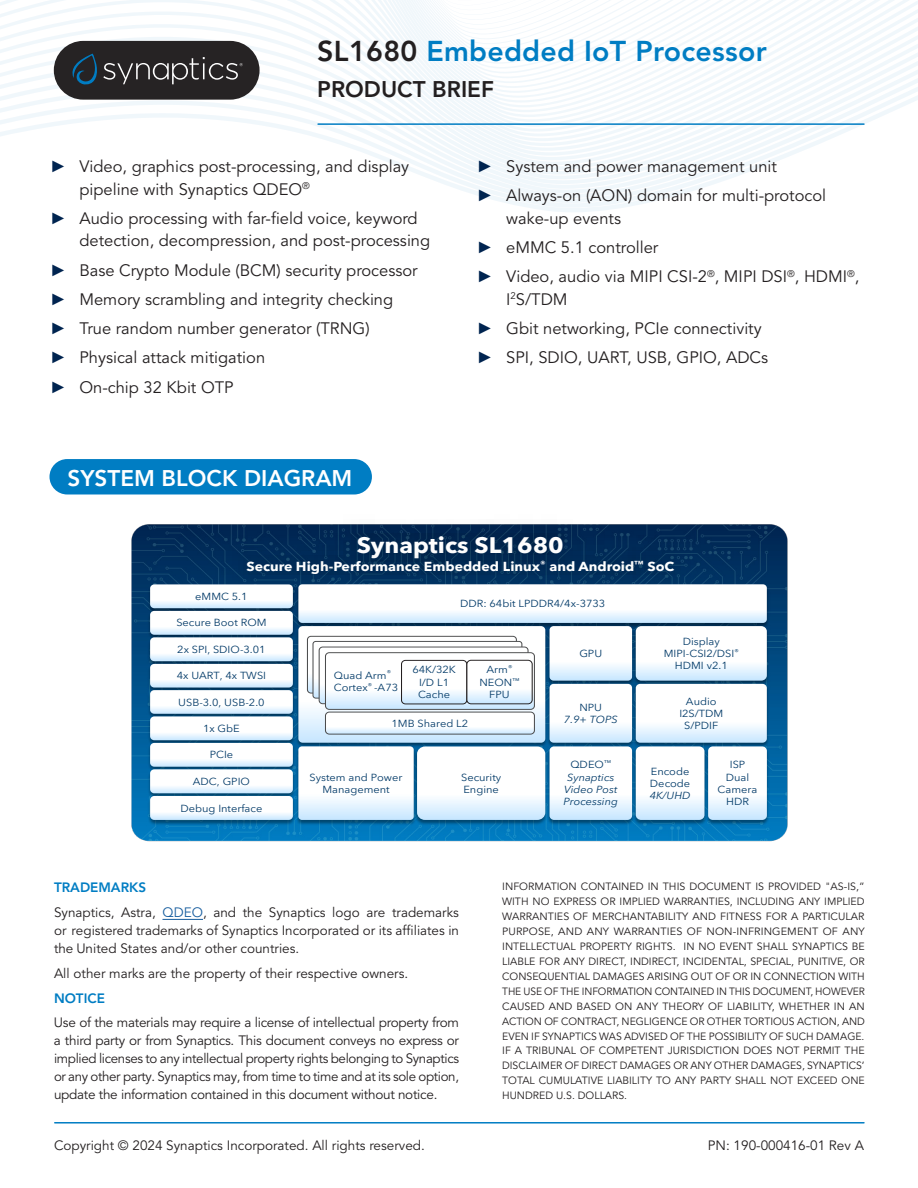
<style>
.page{position:relative;width:918px;height:1188px;background:#fff}
.page>*{position:absolute;margin:0;border:0;box-sizing:border-box;transform-origin:0 0}
.t1{font:800 28.5px "Avenir LT Pro";letter-spacing:.01em;color:#007dc3}
.t2{font:800 22.5px "Avenir LT Pro";color:#fff}
.t3{font:700 22.5px "Avenir Next LT Pro";color:#fff;scale:1.08 1}
.t4{font:800 22.5px "Avenir LT Pro";color:#231f20}
.t5{font:16.5px/22.5px "Avenir LT Pro";color:#231f20}
.Body{font:13.5px/18px "Avenir LT Pro";color:#231f20}
.Body-2{font:13.5px/24.8px "Avenir LT Pro";letter-spacing:-.02em;color:#231f20}
.t6{font:700 13.05px "Avenir Next LT Pro";color:#fff;scale:1.08 1}
.Body-3{font:10.5px/15px "Avenir LT Pro";color:#231f20;text-align:justify}
.t7{font:10.35px "Avenir Next LT Pro";color:#003967;scale:1.08 1}
.t8{font:10.2px/12.3px "Avenir Next LT Pro";color:#003967;text-align:center;scale:1.08 1}
.t9{font:italic 10.2px/12.3px "Avenir Next LT Pro";color:#003967;text-align:center;scale:1.08 1}
.s1{color:#231f20}
.s2{font-family:"Arial Narrow";color:#002450}
.s3{font-style:normal}
.s4{font-style:italic}
.s5{font-weight:800;color:#007dc3}
.s6{color:#175d9e}
</style>
<div class="page">
<svg style="left:0;top:0;width:918px;height:9px"></svg>
<svg style="left:0;top:9px;width:918px;height:9px"></svg>
<svg style="left:0;top:18px;width:918px;height:10px"></svg>
<svg style="left:0;top:28px;width:918px;height:9px"></svg>
<svg style="left:0;top:37px;width:918px;height:9px"></svg>
<svg style="left:0;top:46px;width:918px;height:9px"></svg>
<svg style="left:0;top:55px;width:918px;height:157px"></svg>
<hr style="left:318px;top:123px;width:546px;height:2px;background:#007dc3">
<div style="left:54px;top:41px;width:206px;height:59px;background:#262324;border-radius:29px"></div>
<svg style="left:72px;top:54px;width:171px;height:31px"></svg>
<hr style="left:55px;top:1122px;width:809px;height:2px;background:#007dc3">
<img style="left:131px;top:524px;width:657px;height:318px">
<img style="left:312px;top:524px;width:293px;height:12px">
<img style="left:217px;top:536px;width:82px;height:47px">
<img style="left:299px;top:536px;width:5px;height:47px">
<img style="left:304px;top:536px;width:90px;height:47px">
<img style="left:394px;top:536px;width:122px;height:47px">
<img style="left:513px;top:537px;width:3px;height:46px">
<img style="left:516px;top:536px;width:4px;height:47px">
<img style="left:520px;top:536px;width:94px;height:47px">
<img style="left:608px;top:537px;width:6px;height:46px">
<img style="left:614px;top:536px;width:4px;height:47px">
<img style="left:618px;top:536px;width:83px;height:47px">
<img style="left:296px;top:583px;width:474px;height:42px">
<img style="left:146px;top:583px;width:150px;height:27px">
<img style="left:549px;top:820px;width:83px;height:6px">
<img style="left:767px;top:625px;width:3px;height:58px">
<img style="left:767px;top:683px;width:3px;height:62px">
<img style="left:632px;top:820px;width:72px;height:6px">
<img style="left:704px;top:745px;width:66px;height:81px">
<img style="left:767px;top:754px;width:3px;height:66px">
<img style="left:146px;top:610px;width:4px;height:26px">
<img style="left:146px;top:636px;width:4px;height:27px">
<img style="left:146px;top:663px;width:4px;height:26px">
<img style="left:146px;top:689px;width:4px;height:26px">
<img style="left:146px;top:715px;width:4px;height:27px">
<img style="left:146px;top:742px;width:4px;height:26px">
<img style="left:146px;top:768px;width:4px;height:27px">
<img style="left:146px;top:795px;width:148px;height:31px">
<img style="left:170px;top:820px;width:103px;height:6px">
<img style="left:294px;top:820px;width:119px;height:6px">
<img style="left:413px;top:820px;width:136px;height:6px">
<svg style="left:150px;top:584px;width:617px;height:236px"></svg>
<div style="left:467px;top:660px;width:66px;height:44px;border:1px solid #231f20;border-radius:4px"></div>
<div style="left:49px;top:459px;width:323px;height:35px;background:#007dc3;border-radius:18px"></div>
<hr style="left:162px;top:919px;width:41px;height:1px;background:#175d9e">
<p class="t1" style="left:317px;top:35px;width:451px"><span class="s1">SL1680</span> Embedded IoT Processor</p>
<p class="t4" style="left:317px;top:76px;width:178px">PRODUCT BRIEF</p>
<p class="t5" style="left:79px;top:156px;width:331px;text-indent:-27px"><span class="s2">►</span> Video, graphics post-processing, and display pipeline with Synaptics QDEO<sup>®</sup></p>
<p class="t5" style="left:79px;top:207px;width:352px;text-indent:-27px"><span class="s2">►</span> Audio processing with far-field voice, keyword detection, decompression, and post-processing</p>
<p class="t5" style="left:52px;top:259px;width:367px"><span class="s2">►</span> Base Crypto Module (BCM) security processor</p>
<p class="t5" style="left:52px;top:288px;width:342px"><span class="s2">►</span> Memory scrambling and integrity checking</p>
<p class="t5" style="left:52px;top:318px;width:319px"><span class="s2">►</span> True random number generator (TRNG)</p>
<p class="t5" style="left:52px;top:347px;width:214px"><span class="s2">►</span> Physical attack mitigation</p>
<p class="t5" style="left:52px;top:376px;width:183px"><span class="s2">►</span> On-chip 32 Kbit OTP</p>
<p class="t2" style="left:68px;top:465px;width:286px">SYSTEM BLOCK DIAGRAM</p>
<p class="t5" style="left:479px;top:156px;width:299px"><span class="s2">►</span> System and power management unit</p>
<p class="t5" style="left:506px;top:185px;width:321px;text-indent:-27px"><span class="s2">►</span> Always-on (AON) domain for multi-protocol wake-up events</p>
<p class="t5" style="left:479px;top:237px;width:181px"><span class="s2">►</span> eMMC 5.1 controller</p>
<p class="t5" style="left:506px;top:266px;width:355px;text-indent:-27px"><span class="s2">►</span> Video, audio via MIPI CSI-2<sup>®</sup>, MIPI DSI<sup>®</sup>, HDMI<sup>®</sup>,<br>I<sup>2</sup>S/TDM</p>
<p class="t5" style="left:479px;top:318px;width:284px"><span class="s2">►</span> Gbit networking, PCIe connectivity</p>
<p class="t5" style="left:479px;top:347px;width:291px"><span class="s2">►</span> SPI, SDIO, UART, USB, GPIO, ADCs</p>
<p class="t3" style="left:357px;top:531px;width:193px">Synaptics SL1680</p>
<p class="t6" style="left:246px;top:558px;width:398px">Secure High-Performance Embedded Linux<sup>®</sup> and Android<sup>™</sup> SoC</p>
<p class="t8" style="left:460px;top:598px;width:136px">DDR: 64bit LPDDR4/4x-3733</p>
<p class="t8" style="left:195px;top:590px;width:50px">eMMC 5.1</p>
<p class="t8" style="left:176px;top:617px;width:85px">Secure Boot ROM</p>
<p class="t8" style="left:177px;top:643px;width:83px">2x SPI, SDIO-3.01</p>
<p class="t8" style="left:177px;top:670px;width:84px">4x UART, 4x TWSI</p>
<p class="t8" style="left:178px;top:696px;width:81px">USB-3.0, USB-2.0</p>
<p class="t8" style="left:203px;top:722px;width:36px">1x GbE</p>
<p class="t8" style="left:210px;top:749px;width:23px">PCIe</p>
<p class="t8" style="left:193px;top:775px;width:54px">ADC, GPIO</p>
<p class="t8" style="left:180px;top:802px;width:77px">Debug Interface</p>
<p class="t8" style="left:334px;top:669px;width:61px;text-align:left">Quad Arm<sup>®<br></sup>Cortex<sup>®</sup> -A73</p>
<p class="t8" style="left:412px;top:664px;width:42px">64K/32K<br>I/D L1<br>Cache</p>
<p class="t8" style="left:479px;top:664px;width:39px">Arm<sup>®<br></sup>NEON<sup>™<br></sup>FPU</p>
<p class="t8" style="left:392px;top:717px;width:73px">1MB Shared L2</p>
<p class="t8" style="left:310px;top:771px;width:87px">System and Power<br>Management</p>
<p class="t7" style="left:461px;top:771px;width:39px">Security</p>
<p class="t8" style="left:463px;top:783px;width:34px">Engine</p>
<p class="t8" style="left:579px;top:647px;width:23px">GPU</p>
<p class="t9" style="left:564px;top:701px;width:51px"><span class="s3">NPU<br></span>7.9+ TOPS</p>
<p class="t9" style="left:564px;top:759px;width:52px"><span class="s3">QDEO</span><sup>™<br></sup>Synaptics<br>Video Post<br>Processing</p>
<p class="t8" style="left:664px;top:635px;width:71px">Display<br>MIPI-CSI2/DSI<sup>®<br></sup>HDMI v2.1</p>
<p class="t8" style="left:679px;top:695px;width:42px">Audio<br>I2S/TDM<br>S/PDIF</p>
<p class="t8" style="left:650px;top:765px;width:39px;text-align:justify">Encode Decode <span class="s4">4K/UHD</span></p>
<p class="t8" style="left:718px;top:759px;width:38px">ISP<br>Dual<br>Camera<br>HDR</p>
<p class="Body" style="left:54px;top:876px;width:407px;line-height:24.8px"><span class="s5">TRADEMARKS<br></span>Synaptics, Astra, <span class="s6">QDEO</span>, and the Synaptics logo are trademarks</p>
<p class="Body" style="left:54px;top:922px;width:407px">or registered trademarks of Synaptics Incorporated or its affiliates in the United States and/or other countries.</p>
<p class="Body-2" style="left:54px;top:961px;width:406px">All other marks are the property of their respective owners.<br><span class="s5">NOTICE<br></span>Use of the materials may require a license of intellectual property from</p>
<p class="Body" style="left:54px;top:1032px;width:407px;text-align:justify">a third party or from Synaptics. This document conveys no express or implied licenses to any intellectual property rights belonging to Synaptics or any other party. Synaptics may, from time to time and at its sole option, update the information contained in this document without notice.</p>
<p class="Body-3" style="left:502px;top:879px;width:364px">INFORMATION CONTAINED IN THIS DOCUMENT IS PROVIDED "AS-IS,” WITH NO EXPRESS OR IMPLIED WARRANTIES, INCLUDING ANY IMPLIED WARRANTIES OF MERCHANTABILITY AND FITNESS FOR A PARTICULAR PURPOSE, AND ANY WARRANTIES OF NON-INFRINGEMENT OF ANY INTELLECTUAL PROPERTY RIGHTS. IN NO EVENT SHALL SYNAPTICS BE LIABLE FOR ANY DIRECT, INDIRECT, INCIDENTAL, SPECIAL, PUNITIVE, OR CONSEQUENTIAL DAMAGES ARISING OUT OF OR IN CONNECTION WITH THE USE OF THE INFORMATION CONTAINED IN THIS DOCUMENT, HOWEVER CAUSED AND BASED ON ANY THEORY OF LIABILITY, WHETHER IN AN ACTION OF CONTRACT, NEGLIGENCE OR OTHER TORTIOUS ACTION, AND EVEN IF SYNAPTICS WAS ADVISED OF THE POSSIBILITY OF SUCH DAMAGE.<br>IF A TRIBUNAL OF COMPETENT JURISDICTION DOES NOT PERMIT THE DISCLAIMER OF DIRECT DAMAGES OR ANY OTHER DAMAGES, SYNAPTICS’ TOTAL CUMULATIVE LIABILITY TO ANY PARTY SHALL NOT EXCEED ONE HUNDRED U.S. DOLLARS.</p>
<p class="Body" style="left:54px;top:1137px;width:372px">Copyright © 2024 Synaptics Incorporated. All rights reserved.</p>
<p class="Body" style="left:708px;top:1137px;width:158px">PN: 190-000416-01 Rev A</p>
</div>
